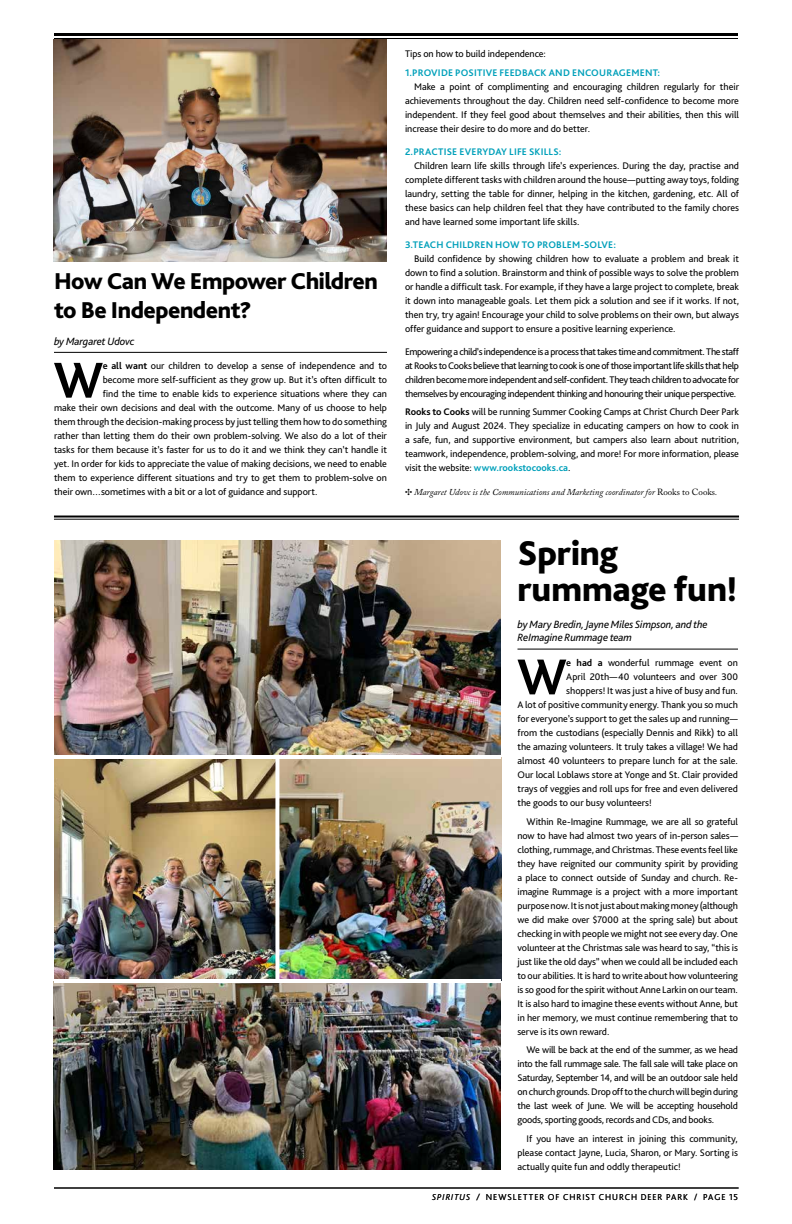
<style>
.page{position:relative;width:792px;height:1224px;background:#fff}
.page>*{position:absolute;margin:0;border:0;box-sizing:border-box;transform-origin:0 0}
.t1{font:700 52.5px "Bliss Pro";color:#000}
.t2{font:800 36px/36px "Bliss Pro";letter-spacing:-.005em;color:#000}
.t3{font:800 24px/28.8px "Bliss Pro";letter-spacing:-.02em;color:#000}
.t4{font:italic 11px/13.2px "Bliss Pro";letter-spacing:-.01em;color:#000}
.t5{font:10px/14px "Bliss Pro";letter-spacing:-.005em;color:#000;text-align:justify}
.t6{font:700 10px "Bliss Pro";letter-spacing:.02em;color:#00a0ba}
.t7{font:italic 9px "Adobe Caslon Pro";color:#000}
.t8{font:300 9px "Bliss Pro";letter-spacing:.105em;color:#000}
.t9{font:italic 300 9px "Bliss Pro";letter-spacing:.1em;color:#000}
.s1{font-weight:700}
.s2{font-weight:700;color:#00a0ba}
.s3{font-style:normal}
</style>
<div class="page">
<hr style="left:54px;top:33px;width:684px;height:3px;background:#000">
<hr style="left:54px;top:38px;width:684px;height:1px;background:#000">
<hr style="left:54px;top:1188px;width:685px;height:1px;background:#000">
<img style="left:54px;top:540px;width:447px;height:215px">
<img style="left:54px;top:983px;width:447px;height:187px">
<img style="left:54px;top:759px;width:221px;height:220px">
<img style="left:279px;top:759px;width:222px;height:220px">
<hr style="left:518px;top:649px;width:220px;height:1px;background:#000">
<hr style="left:54px;top:516px;width:685px;height:2px;background:#000">
<hr style="left:54px;top:519px;width:685px;height:1px;background:#000">
<hr style="left:54px;top:352px;width:333px;height:1px;background:#000">
<img style="left:54px;top:39px;width:333px;height:222px">
<svg style="left:275px;top:759px;width:1px;height:220px"></svg>
<h3 class="t3" style="left:54px;top:266px;width:325px">How Can We Empower Children to Be Independent?</h3>
<p class="t4" style="left:54px;top:334px;width:82px">by Margaret Udovc</p>
<h1 class="t1" style="left:54px;top:347px;width:51px">W</h1>
<p class="t5" style="left:103px;top:359px;width:286px"><span class="s1">e all want</span> our children to develop a sense of independence and to</p>
<p class="t5" style="left:103px;top:373px;width:286px">become more self-sufficient as they grow up. But it’s often difficult to</p>
<p class="t5" style="left:103px;top:387px;width:286px">find the time to enable kids to experience situations where they can</p>
<p class="t5" style="left:54px;top:401px;width:335px">make their own decisions and deal with the outcome. Many of us choose to help</p>
<p class="t5" style="left:54px;top:415px;width:334px">them through the decision-making process by just telling them how to do something</p>
<p class="t5" style="left:54px;top:429px;width:334px">rather than letting them do their own problem-solving. We also do a lot of their</p>
<p class="t5" style="left:54px;top:443px;width:335px">tasks for them because it’s faster for us to do it and we think they can’t handle it</p>
<p class="t5" style="left:54px;top:457px;width:335px">yet. In order for kids to appreciate the value of making decisions, we need to enable</p>
<p class="t5" style="left:54px;top:471px;width:335px">them to experience different situations and try to get them to problem-solve on</p>
<p class="t5" style="left:54px;top:485px;width:265px">their own…sometimes with a bit or a lot of guidance and support.</p>
<p class="t5" style="left:405px;top:47px;width:142px">Tips on how to build independence:</p>
<p class="t6" style="left:405px;top:66px;width:257px">1.PROVIDE POSITIVE FEEDBACK AND ENCOURAGEMENT:</p>
<p class="t5" style="left:405px;top:79px;width:336px;text-indent:9px">Make a point of complimenting and encouraging children regularly for their achievements throughout the day. Children need self-confidence to become more independent. If they feel good about themselves and their abilities, then this will increase their desire to do more and do better.</p>
<p class="t6" style="left:405px;top:145px;width:158px">2.PRACTISE EVERYDAY LIFE SKILLS:</p>
<p class="t5" style="left:405px;top:158px;width:336px;text-indent:9px">Children learn life skills through life’s experiences. During the day, practise and complete different tasks with children around the house—putting away toys, folding laundry, setting the table for dinner, helping in the kitchen, gardening, etc. All of these basics can help children feel that they have contributed to the family chores and have learned some important life skills.</p>
<p class="t6" style="left:405px;top:238px;width:212px">3.TEACH CHILDREN HOW TO PROBLEM-SOLVE:</p>
<p class="t5" style="left:405px;top:251px;width:336px;text-indent:9px">Build confidence by showing children how to evaluate a problem and break it down to find a solution. Brainstorm and think of possible ways to solve the problem or handle a difficult task. For example, if they have a large project to complete, break it down into manageable goals. Let them pick a solution and see if it works. If not, then try, try again! Encourage your child to solve problems on their own, but always offer guidance and support to ensure a positive learning experience.</p>
<p class="t5" style="left:405px;top:344px;width:336px">Empowering a child’s independence is a process that takes time and commitment. The staff at Rooks to Cooks believe that learning to cook is one of those important life skills that help children become more independent and self-confident. They teach children to advocate for themselves by encouraging independent thinking and honouring their unique perspective.</p>
<p class="t5" style="left:405px;top:405px;width:336px"><span class="s1">Rooks to Cooks</span> will be running Summer Cooking Camps at Christ Church Deer Park in July and August 2024. They specialize in educating campers on how to cook in a safe, fun, and supportive environment, but campers also learn about nutrition, teamwork, independence, problem-solving, and more! For more information, please visit the website: <span class="s2">www.rookstocooks.ca</span>.</p>
<p class="t7" style="left:405px;top:487px;width:314px">✣ Margaret Udovc is the Communications and Marketing coordinator for <span class="s3">Rooks to Cooks</span>.</p>
<h2 class="t2" style="left:518px;top:535px;width:221px">Spring rummage fun!</h2>
<p class="t4" style="left:518px;top:618px;width:192px">by Mary Bredin, Jayne Miles Simpson, and the<br>ReImagine Rummage team</p>
<h1 class="t1" style="left:517px;top:644px;width:51px">W</h1>
<p class="t5" style="left:566px;top:656px;width:173px"><span class="s1">e had a</span> wonderful rummage event on</p>
<p class="t5" style="left:566px;top:670px;width:173px">April 20th—40 volunteers and over 300</p>
<p class="t5" style="left:566px;top:684px;width:173px">shoppers! It was just a hive of busy and fun.</p>
<p class="t5" style="left:518px;top:698px;width:222px">A lot of positive community energy. Thank you so much</p>
<p class="t5" style="left:518px;top:712px;width:222px">for everyone’s support to get the sales up and running—</p>
<p class="t5" style="left:518px;top:726px;width:222px">from the custodians (especially Dennis and Rikk) to all</p>
<p class="t5" style="left:518px;top:740px;width:222px">the amazing volunteers. It truly takes a village! We had</p>
<p class="t5" style="left:518px;top:754px;width:222px">almost 40 volunteers to prepare lunch for at the sale.</p>
<p class="t5" style="left:518px;top:768px;width:222px">Our local Loblaws store at Yonge and St. Clair provided</p>
<p class="t5" style="left:518px;top:782px;width:222px">trays of veggies and roll ups for free and even delivered</p>
<p class="t5" style="left:518px;top:796px;width:136px">the goods to our busy volunteers!</p>
<p class="t5" style="left:518px;top:814px;width:222px;text-indent:9px">Within Re-Imagine Rummage, we are all so grateful now to have had almost two years of in-person sales— clothing, rummage, and Christmas. These events feel like they have reignited our community spirit by providing a place to connect outside of Sunday and church. Re&shy;imagine Rummage is a project with a more important purpose now. It is not just about making money (although we did make over $7000 at the spring sale) but about checking in with people we might not see every day. One volunteer at the Christmas sale was heard to say, “this is just like the old days” when we could all be included each to our abilities. It is hard to write about how volunteering is so good for the spirit without Anne Larkin on our team.<br>It is also hard to imagine these events without Anne, but in her memory, we must continue remembering that to serve is its own reward.</p>
<p class="t5" style="left:518px;top:1043px;width:222px;text-indent:9px">We will be back at the end of the summer, as we head into the fall rummage sale. The fall sale will take place on Saturday, September 14, and will be an outdoor sale held on church grounds. Drop off to the church will begin during the last week of June. We will be accepting household goods, sporting goods, records and CDs, and books.</p>
<p class="t5" style="left:518px;top:1131px;width:222px;text-indent:9px">If you have an interest in joining this community, please contact Jayne, Lucia, Sharon, or Mary. Sorting is actually quite fun and oddly therapeutic!</p>
<p class="t9" style="left:432px;top:1192px;width:49px">SPIRITUS /</p>
<p class="t8" style="left:486px;top:1192px;width:213px">NEWSLETTER OF CHRIST CHURCH DEER PARK /</p>
<p class="t8" style="left:703px;top:1192px;width:36px">PAGE 15</p>
</div>
